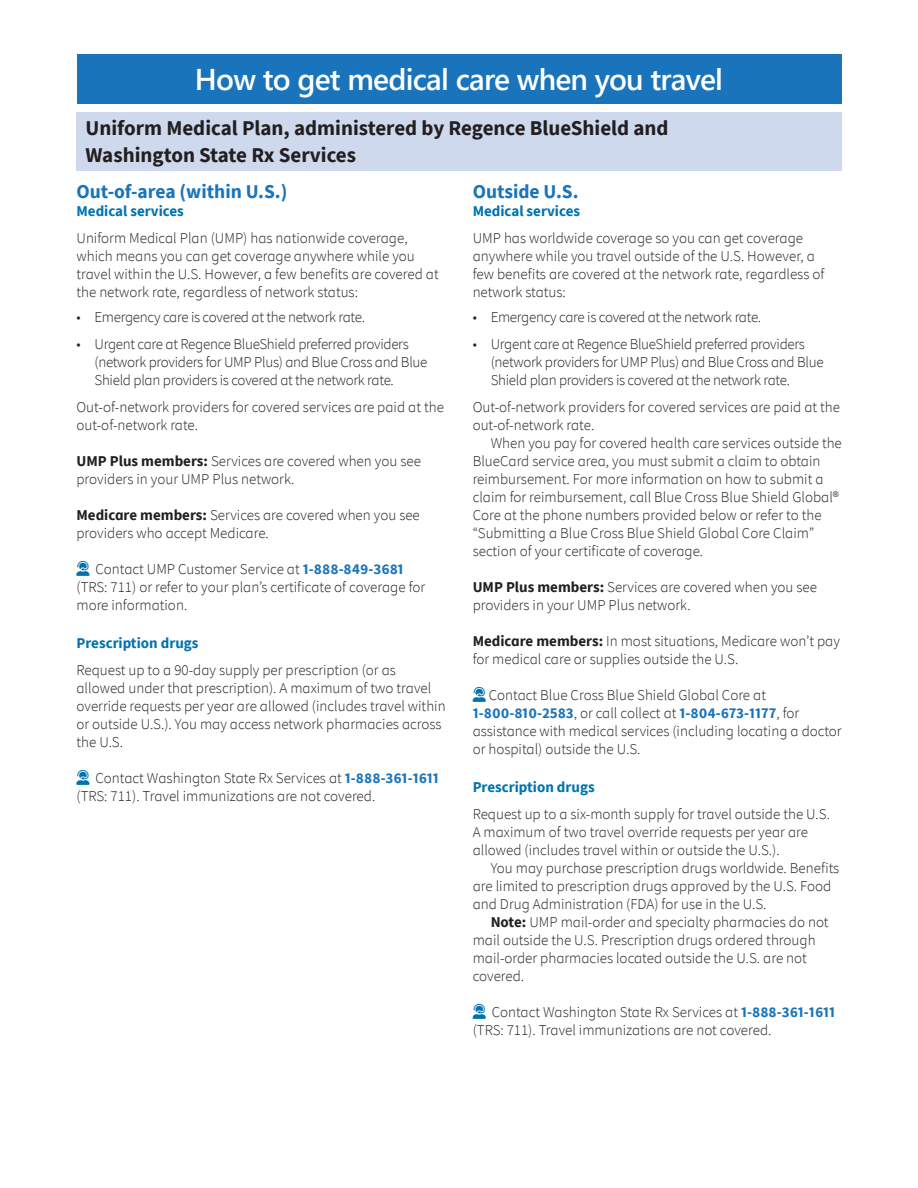
<style>
.page{position:relative;width:918px;height:1188px;background:#fff}
.page>*{position:absolute;margin:0;border:0;box-sizing:border-box;transform-origin:0 0}
.t1{font:600 30px "Segoe UI";letter-spacing:-.025em;color:#fff}
.Heading_2_Span{font:700 21px/27px "Source Sans Pro";color:#231f20}
.Heading_3{font:700 19.5px "Source Sans Pro";color:#1974bb}
.Body_text{font:300 15px/18px "Source Sans Pro";color:#231f20}
.Body_2{font:300 15px/18px "Source Sans Pro";color:#231f20}
.Body_2-2{font:300 15px/18px "Source Sans Pro";letter-spacing:-.02em;color:#231f20}
.Heading_4__2-column{font:700 15px "Source Sans Pro";color:#0073ae}
.s1{font-weight:700}
.s2{color:#0073ae}
.s3{font-weight:700;color:#1974bb}
</style>
<div class="page">
<div style="left:76px;top:112px;width:766px;height:59px;background:#cfd9ed"></div>
<div style="left:77px;top:54px;width:765px;height:50px;background:#1974bb"></div>
<h1 class="t1" style="left:195px;top:51px;width:530px">How to get medical care when you travel</h1>
<p class="Heading_2_Span" style="left:86px;top:114px;width:585px">Uniform Medical Plan, administered by Regence BlueShield and<br>Washington State Rx Services</p>
<p class="Heading_3" style="left:76px;top:178px;width:213px">Out-of-area (within U.S.)</p>
<p class="Heading_4__2-column" style="left:76px;top:201px;width:109px">Medical services</p>
<p class="Body_text" style="left:76px;top:229px;width:364px">Uniform Medical Plan (UMP) has nationwide coverage, which means you can get coverage anywhere while you travel within the U.S. However, a few benefits are covered at the network rate, regardless of network status:</p>
<p class="Body_2-2" style="left:76px;top:308px;width:290px">• Emergency care is covered at the network rate.</p>
<p class="Body_2-2" style="left:94px;top:335px;width:334px;text-indent:-18px">• Urgent care at Regence BlueShield preferred providers (network providers for UMP Plus) and Blue Cross and Blue<br>Shield plan providers is covered at the network rate.</p>
<p class="Body_text" style="left:76px;top:398px;width:369px">Out-of-network providers for covered services are paid at the out-of-network rate.</p>
<p class="Body_text" style="left:76px;top:452px;width:346px"><span class="s1">UMP Plus members:</span> Services are covered when you see providers in your UMP Plus network.</p>
<p class="Body_text" style="left:76px;top:506px;width:345px"><span class="s1">Medicare members:</span> Services are covered when you see providers who accept Medicare.</p>
<p class="Body_text" style="left:76px;top:560px;width:350px"><span class="s2">◆▲▲▼</span> Contact UMP Customer Service at <span class="s3">1-888-849-3681 </span>(TRS: 711) or refer to your plan’s certificate of coverage for more information.</p>
<p class="Heading_4__2-column" style="left:76px;top:633px;width:124px">Prescription drugs</p>
<p class="Body_text" style="left:76px;top:661px;width:371px">Request up to a 90-day supply per prescription (or as allowed under that prescription). A maximum of two travel override requests per year are allowed (includes travel within or outside U.S.). You may access network pharmacies across the U.S.</p>
<p class="Body_text" style="left:76px;top:769px;width:364px"><span class="s2">◆▲▲▼</span> Contact Washington State Rx Services at <span class="s3">1-888-361-1611 </span>(TRS: 711). Travel immunizations are not covered.</p>
<p class="Heading_3" style="left:473px;top:178px;width:107px">Outside U.S.</p>
<p class="Heading_4__2-column" style="left:473px;top:201px;width:109px">Medical services</p>
<p class="Body_text" style="left:473px;top:229px;width:353px">UMP has worldwide coverage so you can get coverage anywhere while you travel outside of the U.S. However, a few benefits are covered at the network rate, regardless of network status:</p>
<p class="Body_2-2" style="left:473px;top:308px;width:290px">• Emergency care is covered at the network rate.</p>
<p class="Body_2-2" style="left:491px;top:335px;width:334px;text-indent:-18px">• Urgent care at Regence BlueShield preferred providers (network providers for UMP Plus) and Blue Cross and Blue<br>Shield plan providers is covered at the network rate.</p>
<p class="Body_text" style="left:473px;top:398px;width:369px">Out-of-network providers for covered services are paid at the out-of-network rate.</p>
<p class="Body_2" style="left:473px;top:434px;width:371px;text-indent:18px">When you pay for covered health care services outside the BlueCard service area, you must submit a claim to obtain reimbursement. For more information on how to submit a claim for reimbursement, call Blue Cross Blue Shield Global® Core at the phone numbers provided below or refer to the “Submitting a Blue Cross Blue Shield Global Core Claim” section of your certificate of coverage.</p>
<p class="Body_text" style="left:473px;top:578px;width:346px"><span class="s1">UMP Plus members:</span> Services are covered when you see providers in your UMP Plus network.</p>
<p class="Body_text" style="left:473px;top:632px;width:369px"><span class="s1">Medicare members:</span> In most situations, Medicare won’t pay for medical care or supplies outside the U.S.</p>
<p class="Body_text" style="left:473px;top:686px;width:371px"><span class="s2">◆▲▲▼</span> Contact Blue Cross Blue Shield Global Core at <span class="s3">1-800-810-2583</span>, or call collect at <span class="s3">1-804-673-1177</span>, for assistance with medical services (including locating a doctor or hospital) outside the U.S.</p>
<p class="Heading_4__2-column" style="left:473px;top:777px;width:124px">Prescription drugs</p>
<p class="Body_text" style="left:473px;top:805px;width:359px">Request up to a six-month supply for travel outside the U.S.<br>A maximum of two travel override requests per year are allowed (includes travel within or outside the U.S.).</p>
<p class="Body_2" style="left:473px;top:859px;width:368px;text-indent:18px">You may purchase prescription drugs worldwide. Benefits are limited to prescription drugs approved by the U.S. Food and Drug Administration (FDA) for use in the U.S.</p>
<p class="Body_2" style="left:473px;top:913px;width:357px;text-indent:18px"><span class="s1">Note:</span> UMP mail-order and specialty pharmacies do not mail outside the U.S. Prescription drugs ordered through mail-order pharmacies located outside the U.S. are not covered.</p>
<p class="Body_text" style="left:473px;top:1003px;width:364px"><span class="s2">◆▲▲▼</span> Contact Washington State Rx Services at <span class="s3">1-888-361-1611 </span>(TRS: 711). Travel immunizations are not covered.</p>
</div>
